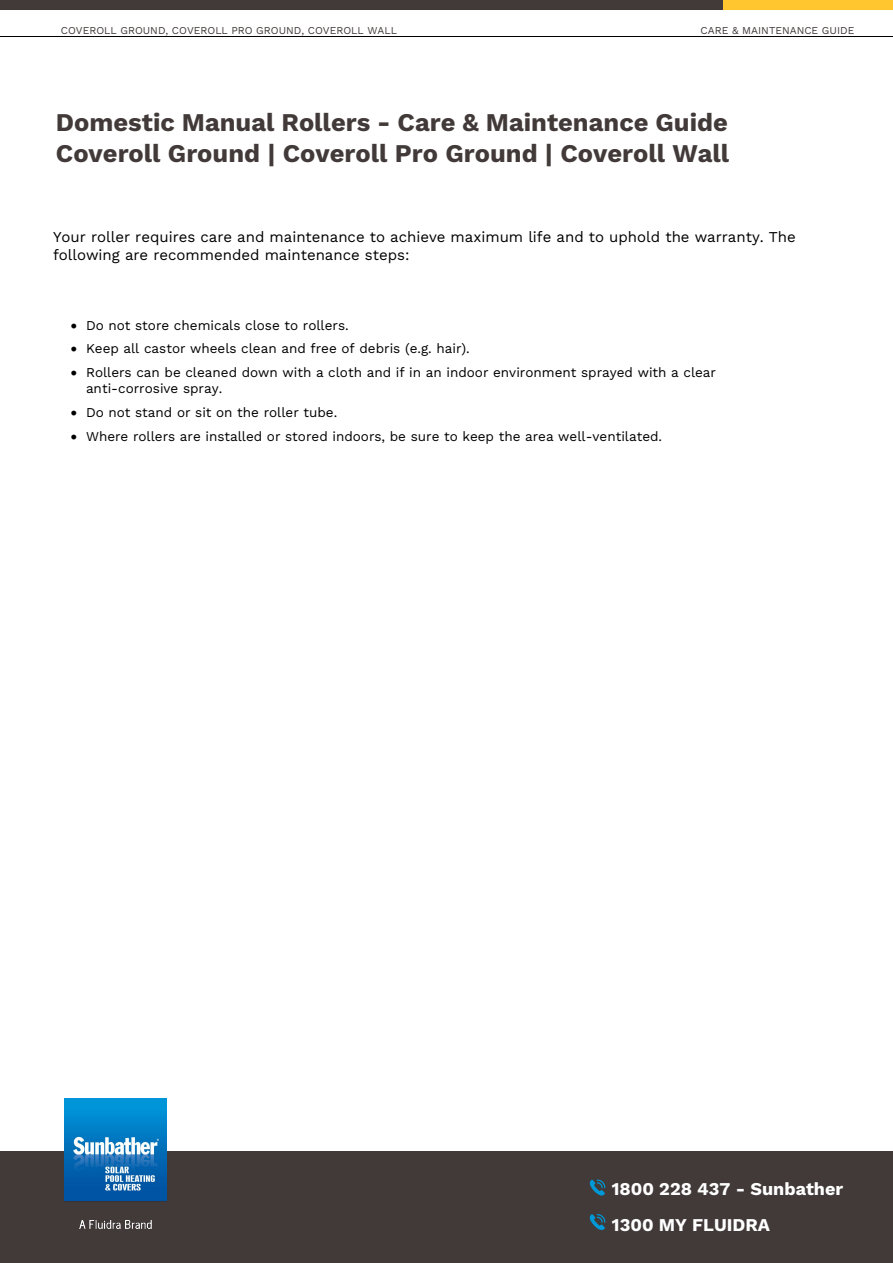
<style>
.page{position:relative;width:893px;height:1263px;background:#fff}
.page>*{position:absolute;margin:0;border:0;box-sizing:border-box;transform-origin:0 0}
.t1{font:700 25.5px/30.6px "Work Sans";color:#413a39}
.t2{font:700 18px/35.4px "Work Sans";color:#fff}
.t3{font:15px/18px "Work Sans";color:#000}
.t4{font:13.5px/16.2px "Work Sans";color:#000}
.t5{font:10.5px "Work Sans";color:#413a39}
</style>
<div class="page">
<div style="left:0;top:1151px;width:893px;height:112px;background:#413a39"></div>
<svg style="left:0;top:0;width:893px;height:37px"></svg>
<img style="left:65px;top:1099px;width:102px;height:129px">
<svg style="left:590px;top:1179px;width:15px;height:16px"></svg>
<svg style="left:590px;top:1214px;width:15px;height:16px"></svg>
<p class="t5" style="left:61px;top:23px;width:338px">COVEROLL GROUND, COVEROLL PRO GROUND, COVEROLL WALL</p>
<p class="t5" style="left:701px;top:23px;width:155px">CARE &amp; MAINTENANCE GUIDE</p>
<h1 class="t1" style="left:56px;top:106px;width:675px">Domestic Manual Rollers - Care &amp; Maintenance Guide<br>Coveroll Ground | Coveroll Pro Ground | Coveroll Wall</h1>
<p class="t3" style="left:53px;top:227px;width:744px">Your roller requires care and maintenance to achieve maximum life and to uphold the warranty. The following are recommended maintenance steps:</p>
<p class="t4" style="left:71px;top:316px;width:280px">• Do not store chemicals close to rollers.</p>
<p class="t4" style="left:71px;top:340px;width:401px">• Keep all castor wheels clean and free of debris (e.g. hair).</p>
<p class="t4" style="left:86px;top:364px;width:632px;text-indent:-15px">• Rollers can be cleaned down with a cloth and if in an indoor environment sprayed with a clear anti-corrosive spray.</p>
<p class="t4" style="left:71px;top:404px;width:268px">• Do not stand or sit on the roller tube.</p>
<p class="t4" style="left:71px;top:427px;width:593px">• Where rollers are installed or stored indoors, be sure to keep the area well-ventilated.</p>
<h2 class="t2" style="left:612px;top:1171px;width:233px">1800 228 437 - Sunbather<br>1300 MY FLUIDRA</h2>
</div>
